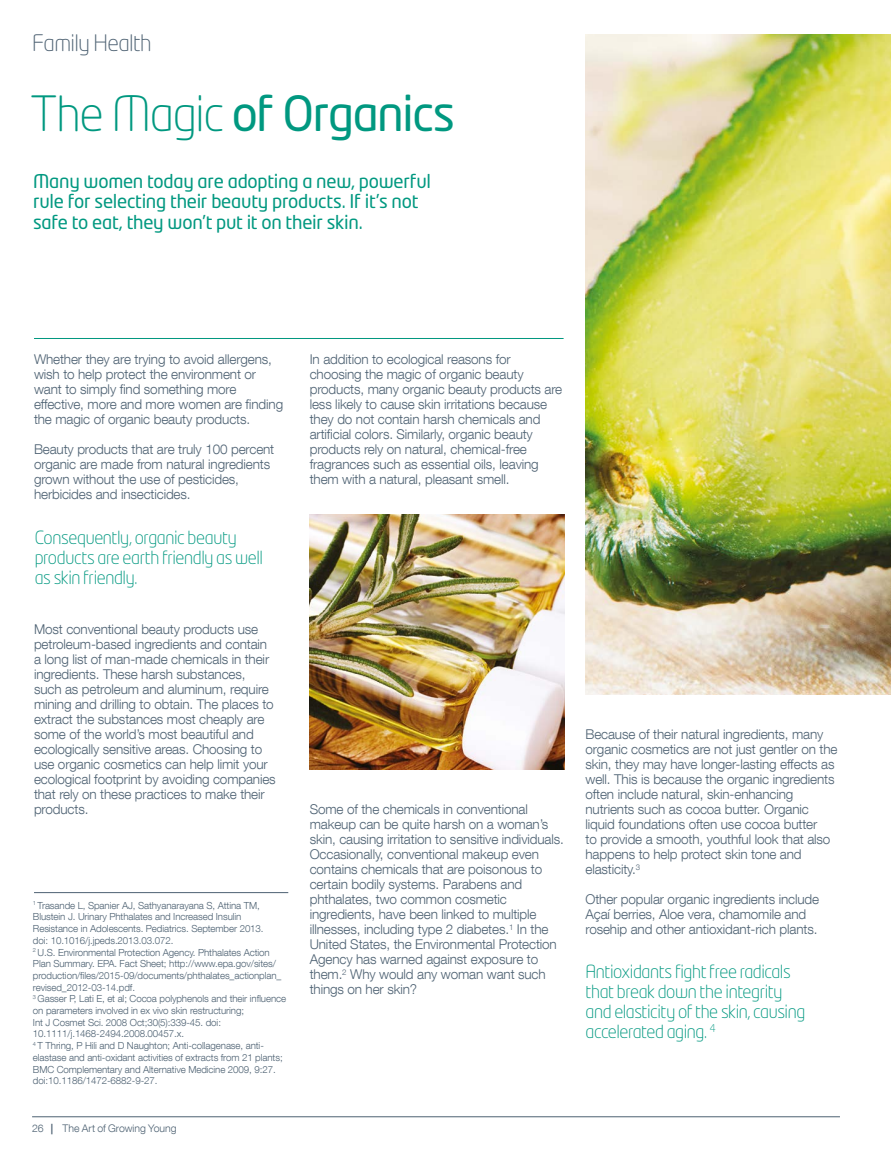
<style>
.page{position:relative;width:891px;height:1161px;background:#fff}
.page>*{position:absolute;margin:0;border:0;box-sizing:border-box;transform-origin:0 0}
.t1{font:48px "Neo Tech Pro";letter-spacing:-.03em;color:#009880}
.t2{font:300 22.5px "Neo Tech Pro";letter-spacing:-.025em;color:#4d6172}
.t3{font:18.75px/20.7px "Neo Tech Pro";letter-spacing:-.015em;color:#009880}
.t4{font:300 18px/19.8px "Neo Tech Pro";letter-spacing:-.02em;color:#009880}
.t5{font:300 13.5px/15px "Helvetica Neue LT Com";letter-spacing:-.01em;color:#4d6172}
.t6{font:300 10.5px "Helvetica Neue LT Com";color:#4d6172}
.t7{font:300 9.75px/11.7px "Helvetica Neue LT Com";letter-spacing:-.01em;color:#4d6172}
.s1{font-weight:300}
.s2{font-weight:700}
</style>
<div class="page">
<hr style="left:32px;top:1116px;width:808px;height:1px;background:#4d6172">
<img style="left:585px;top:34px;width:306px;height:660px">
<img style="left:310px;top:514px;width:254px;height:256px">
<hr style="left:34px;top:338px;width:530px;height:1px;background:#009880">
<hr style="left:34px;top:892px;width:254px;height:1px;background:#4d6172">
<h2 class="t2" style="left:32px;top:30px;width:121px">Family Health</h2>
<h1 class="t1" style="left:30px;top:84px;width:427px"><span class="s1">The Magic</span> of Organics</h1>
<h3 class="t3" style="left:33px;top:170px;width:400px">Many women today are adopting a new, powerful rule for selecting their beauty products. If it’s not safe to eat, they won’t put it on their skin.</h3>
<p class="t5" style="left:34px;top:351px;width:251px">Whether they are trying to avoid allergens, wish to help protect the environment or want to simply find something more effective, more and more women are finding the magic of organic beauty products.</p>
<p class="t5" style="left:34px;top:441px;width:242px">Beauty products that are truly 100 percent organic are made from natural ingredients grown without the use of pesticides, herbicides and insecticides.</p>
<h3 class="t4" style="left:35px;top:527px;width:230px">Consequently, organic beauty products are earth friendly as well as skin friendly.</h3>
<p class="t5" style="left:34px;top:621px;width:243px">Most conventional beauty products use petroleum-based ingredients and contain a long list of man-made chemicals in their ingredients. These harsh substances, such as petroleum and aluminum, require mining and drilling to obtain. The places to extract the substances most cheaply are some of the world’s most beautiful and ecologically sensitive areas. Choosing to use organic cosmetics can help limit your ecological footprint by avoiding companies that rely on these practices to make their products.</p>
<p class="t7" style="left:33px;top:899px;width:255px"><sup>1</sup> Trasande L, Spanier AJ, Sathyanarayana S, Attina TM, Blustein J. Urinary Phthalates and Increased Insulin Resistance in Adolescents. Pediatrics. September 2013.<br>doi: 10.1016/j.jpeds.2013.03.072.<br><sup>2</sup> U.S. Environmental Protection Agency. Phthalates Action Plan Summary. EPA. Fact Sheet; http://www.epa.gov/sites/ production/files/2015-09/documents/phthalates_actionplan_ revised_2012-03-14.pdf.<br><sup>3</sup> Gasser P, Lati E, et al; Cocoa polyphenols and their influence on parameters involved in ex vivo skin restructuring;<br>Int J Cosmet Sci. 2008 Oct;30(5):339-45. doi:<br>10.1111/j.1468-2494.2008.00457.x.<br><sup>4</sup> T Thring, P Hili and D Naughton; Anti-collagenase, anti&shy;elastase and anti-oxidant activities of extracts from 21 plants; BMC Complementary and Alternative Medicine 2009, 9:27. doi:10.1186/1472-6882-9-27.</p>
<p class="t6" style="left:32px;top:1122px;width:13px">26</p>
<p class="t6" style="left:51px;top:1122px;width:127px"><span class="s2">|</span> The Art of Growing Young</p>
<p class="t5" style="left:310px;top:351px;width:254px">In addition to ecological reasons for choosing the magic of organic beauty products, many organic beauty products are less likely to cause skin irritations because they do not contain harsh chemicals and artificial colors. Similarly, organic beauty products rely on natural, chemical-free fragrances such as essential oils, leaving them with a natural, pleasant smell.</p>
<p class="t5" style="left:310px;top:801px;width:256px">Some of the chemicals in conventional makeup can be quite harsh on a woman’s skin, causing irritation to sensitive individuals.<br>Occasionally, conventional makeup even contains chemicals that are poisonous to certain bodily systems. Parabens and phthalates, two common cosmetic ingredients, have been linked to multiple illnesses, including type 2 diabetes.<sup>1</sup> In the United States, the Environmental Protection Agency has warned against exposure to them.<sup>2</sup> Why would any woman want such things on her skin?</p>
<p class="t5" style="left:585px;top:726px;width:254px">Because of their natural ingredients, many organic cosmetics are not just gentler on the skin, they may have longer-lasting effects as well. This is because the organic ingredients often include natural, skin-enhancing nutrients such as cocoa butter. Organic liquid foundations often use cocoa butter<br>to provide a smooth, youthful look that also happens to help protect skin tone and elasticity.<sup>3</sup></p>
<p class="t5" style="left:585px;top:891px;width:235px">Other popular organic ingredients include<br>Açaí berries, Aloe vera, chamomile and rosehip and other antioxidant-rich plants.</p>
<h3 class="t4" style="left:585px;top:962px;width:221px">Antioxidants fight free radicals that break down the integrity and elasticity of the skin, causing accelerated aging. <sup>4</sup></h3>
</div>
